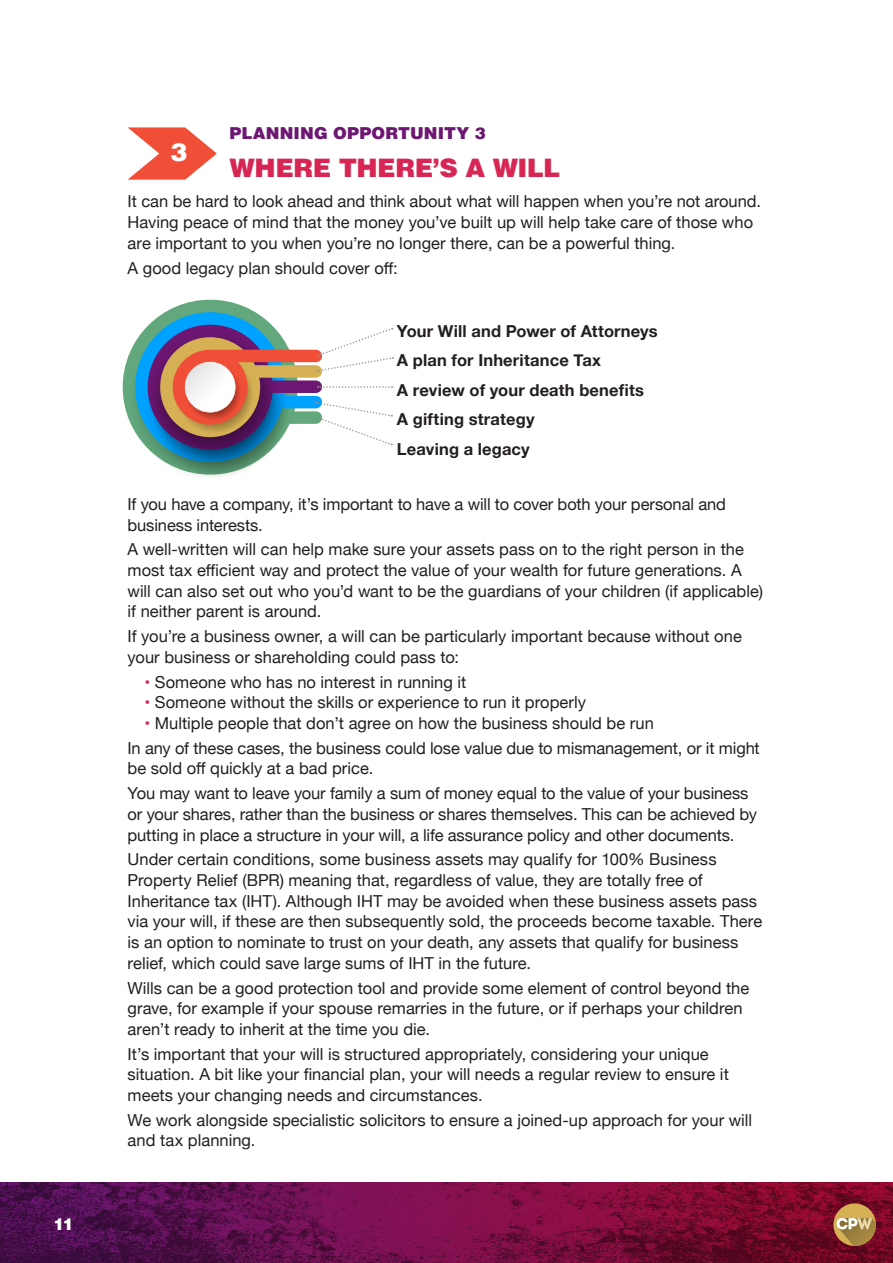
<style>
.page{position:relative;width:893px;height:1263px;background:#fff}
.page>*{position:absolute;margin:0;border:0;box-sizing:border-box;transform-origin:0 0}
.t1{font:900 25.5px "Helvetica";letter-spacing:-.02em;color:#d72654}
.t2{font:900 25.35px "Helvetica";color:#fff}
.t3{font:16.5px/20.7px "Helvetica Neue";color:#231f20}
.t4{font:700 16.5px "Helvetica Neue";letter-spacing:.01em;color:#231f20}
.t5{font:900 16.5px "Helvetica";letter-spacing:.005em;color:#6d1772}
.t6{font:900 16.5px "Helvetica";color:#fff}
.s1{color:#d72654}
</style>
<div class="page">
<svg style="left:0;top:1182px;width:893px;height:81px;background:#6d0d42"></svg>
<div style="left:833px;top:1203px;width:43px;height:43px;background:#d5b054;border-radius:50%"></div>
<svg style="left:837px;top:1218px;width:39px;height:28px"></svg>
<svg style="left:128px;top:127px;width:89px;height:53px"></svg>
<svg style="left:123px;top:300px;width:270px;height:176px"></svg>
<p class="t6" style="left:54px;top:1213px;width:22px">11</p>
<p class="t5" style="left:230px;top:123px;width:258px">PLANNING OPPORTUNITY 3</p>
<p class="t1" style="left:230px;top:152px;width:332px">WHERE THERE’S A WILL</p>
<p class="t3" style="left:128px;top:192px;width:635px">It can be hard to look ahead and think about what will happen when you’re not around.<br>Having peace of mind that the money you’ve built up will help take care of those who are important to you when you’re no longer there, can be a powerful thing.</p>
<p class="t3" style="left:128px;top:259px;width:272px">A good legacy plan should cover off:</p>
<p class="t2" style="left:171px;top:135px;width:18px">3</p>
<p class="t4" style="left:397px;top:318px;width:262px">Your Will and Power of Attorneys</p>
<p class="t4" style="left:397px;top:347px;width:206px">A plan for Inheritance Tax</p>
<p class="t4" style="left:397px;top:377px;width:249px">A review of your death benefits</p>
<p class="t4" style="left:397px;top:406px;width:139px">A gifting strategy</p>
<p class="t4" style="left:397px;top:436px;width:134px">Leaving a legacy</p>
<p class="t3" style="left:128px;top:495px;width:600px">If you have a company, it’s important to have a will to cover both your personal and business interests.</p>
<p class="t3" style="left:128px;top:540px;width:637px">A well-written will can help make sure your assets pass on to the right person in the most tax efficient way and protect the value of your wealth for future generations. A will can also set out who you’d want to be the guardians of your children (if applicable) if neither parent is around.</p>
<p class="t3" style="left:128px;top:627px;width:616px">If you’re a business owner, a will can be particularly important because without one your business or shareholding could pass to:</p>
<p class="t3" style="left:145px;top:672px;width:323px"><span class="s1">•</span> Someone who has no interest in running it</p>
<p class="t3" style="left:145px;top:693px;width:443px"><span class="s1">•</span> Someone without the skills or experience to run it properly</p>
<p class="t3" style="left:145px;top:714px;width:511px"><span class="s1">•</span> Multiple people that don’t agree on how the business should be run</p>
<p class="t3" style="left:128px;top:738px;width:634px">In any of these cases, the business could lose value due to mismanagement, or it might be sold off quickly at a bad price.</p>
<p class="t3" style="left:128px;top:784px;width:631px">You may want to leave your family a sum of money equal to the value of your business or your shares, rather than the business or shares themselves. This can be achieved by putting in place a structure in your will, a life assurance policy and other documents.</p>
<p class="t3" style="left:128px;top:850px;width:636px">Under certain conditions, some business assets may qualify for 100% Business Property Relief (BPR) meaning that, regardless of value, they are totally free of Inheritance tax (IHT). Although IHT may be avoided when these business assets pass via your will, if these are then subsequently sold, the proceeds become taxable. There is an option to nominate to trust on your death, any assets that qualify for business relief, which could save large sums of IHT in the future.</p>
<p class="t3" style="left:128px;top:978px;width:623px">Wills can be a good protection tool and provide some element of control beyond the grave, for example if your spouse remarries in the future, or if perhaps your children aren’t ready to inherit at the time you die.</p>
<p class="t3" style="left:128px;top:1044px;width:603px">It’s important that your will is structured appropriately, considering your unique situation. A bit like your financial plan, your will needs a regular review to ensure it meets your changing needs and circumstances.</p>
<p class="t3" style="left:128px;top:1110px;width:626px">We work alongside specialistic solicitors to ensure a joined-up approach for your will and tax planning.</p>
</div>
